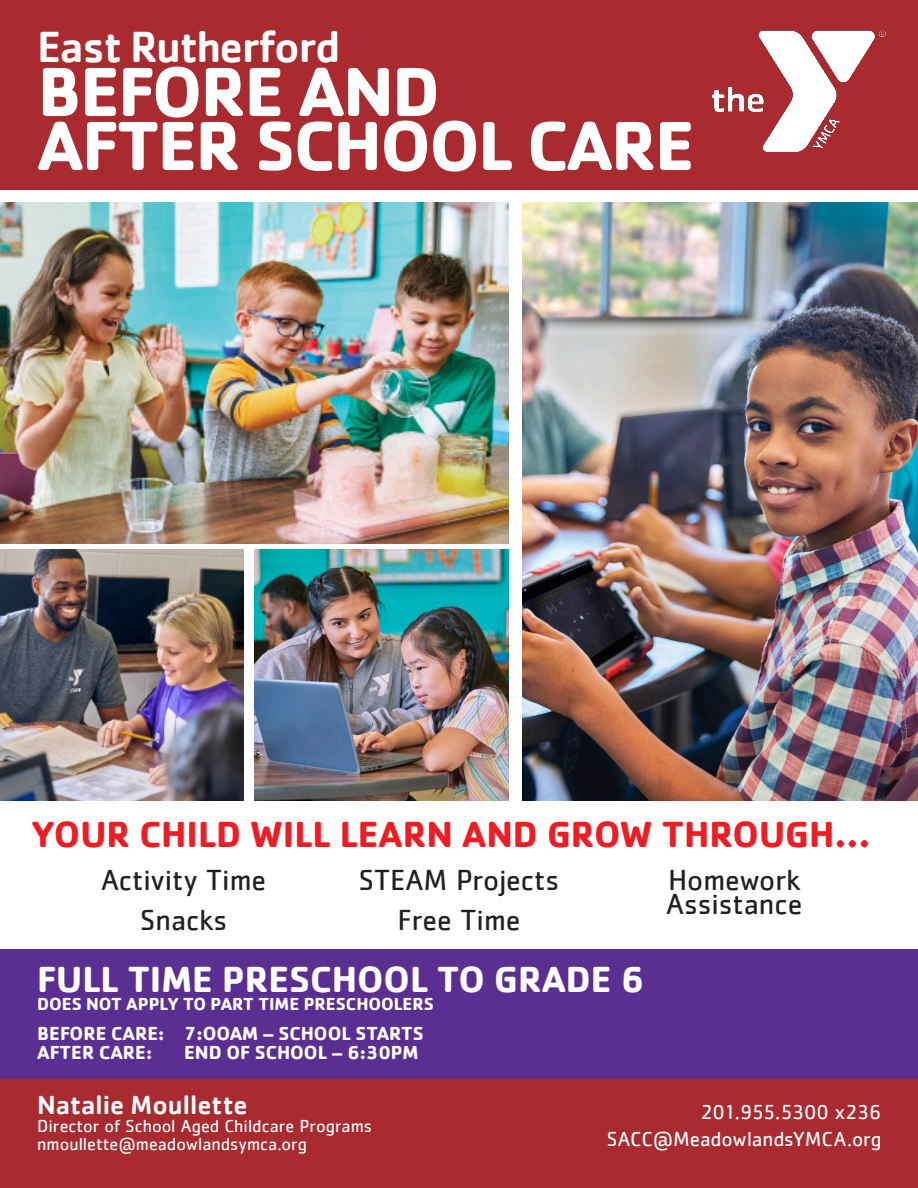
<style>
.page{position:relative;width:918px;height:1188px;background:#fff}
.page>*{position:absolute;margin:0;border:0;box-sizing:border-box;transform-origin:0 0}
.t1{font:700 72px/54px "Cachet";letter-spacing:-.025em;color:#fff}
.t2{font:500 45px "Cachet";letter-spacing:-.025em;color:#fff}
.t3{font:700 37.5px "Cachet";color:#ee1d23}
.t4{font:700 37.5px "Cachet";color:#fff}
.t5{font:30px/24px "Cachet";color:#231f20}
.t6{font:500 27px "Cachet";color:#fff}
.t7{font:21px "Cachet";letter-spacing:-.005em;color:#fff}
.t8{font:700 19.5px "Cachet";color:#fff}
.t9{font:18px "Cachet";color:#fff}
.t10{font:700 18px "Cachet";color:#fff}
</style>
<div class="page">
<div style="left:0;top:949px;width:918px;height:134px;background:#5b2e91"></div>
<div style="left:0;top:1079px;width:918px;height:109px;background:#a92b30"></div>
<div style="left:0;top:0;width:918px;height:189px;background:#a92b30"></div>
<img style="left:712px;top:31px;width:174px;height:121px">
<img style="left:1px;top:203px;width:507px;height:341px">
<img style="left:522px;top:203px;width:396px;height:597px">
<img style="left:1px;top:550px;width:243px;height:250px">
<img style="left:254px;top:550px;width:254px;height:250px">
<p class="t2" style="left:37px;top:19px;width:305px">East Rutherford</p>
<p class="t1" style="left:37px;top:62px;width:659px">BEFORE AND<br>AFTER SCHOOL CARE</p>
<p class="t3" style="left:31px;top:811px;width:841px">YOUR CHILD WILL LEARN AND GROW THROUGH...</p>
<p class="t5" style="left:101px;top:867px;width:167px">Activity Time</p>
<p class="t5" style="left:140px;top:907px;width:88px">Snacks</p>
<p class="t5" style="left:359px;top:867px;width:202px">STEAM Projects</p>
<p class="t5" style="left:397px;top:907px;width:125px">Free Time</p>
<p class="t4" style="left:37px;top:955px;width:609px">FULL TIME PRESCHOOL TO GRADE 6</p>
<p class="t10" style="left:37px;top:992px;width:398px">DOES NOT APPLY TO PART TIME PRESCHOOLERS</p>
<p class="t8" style="left:37px;top:1021px;width:388px">BEFORE CARE: 7:OOAM – SCHOOL STARTS</p>
<p class="t8" style="left:37px;top:1040px;width:117px">AFTER CARE:</p>
<p class="t8" style="left:184px;top:1040px;width:236px">END OF SCHOOL – 6:30PM</p>
<p class="t5" style="left:666px;top:867px;width:138px">Homework<br>Assistance</p>
<p class="t6" style="left:37px;top:1088px;width:212px">Natalie Moullette</p>
<p class="t9" style="left:37px;top:1116px;width:336px">Director of School Aged Childcare Programs</p>
<p class="t9" style="left:37px;top:1134px;width:272px">nmoullette@meadowlandsymca.org</p>
<p class="t7" style="left:701px;top:1100px;width:183px">201.955.5300 x236</p>
<p class="t7" style="left:607px;top:1127px;width:277px">SACC@MeadowlandsYMCA.org</p>
</div>
